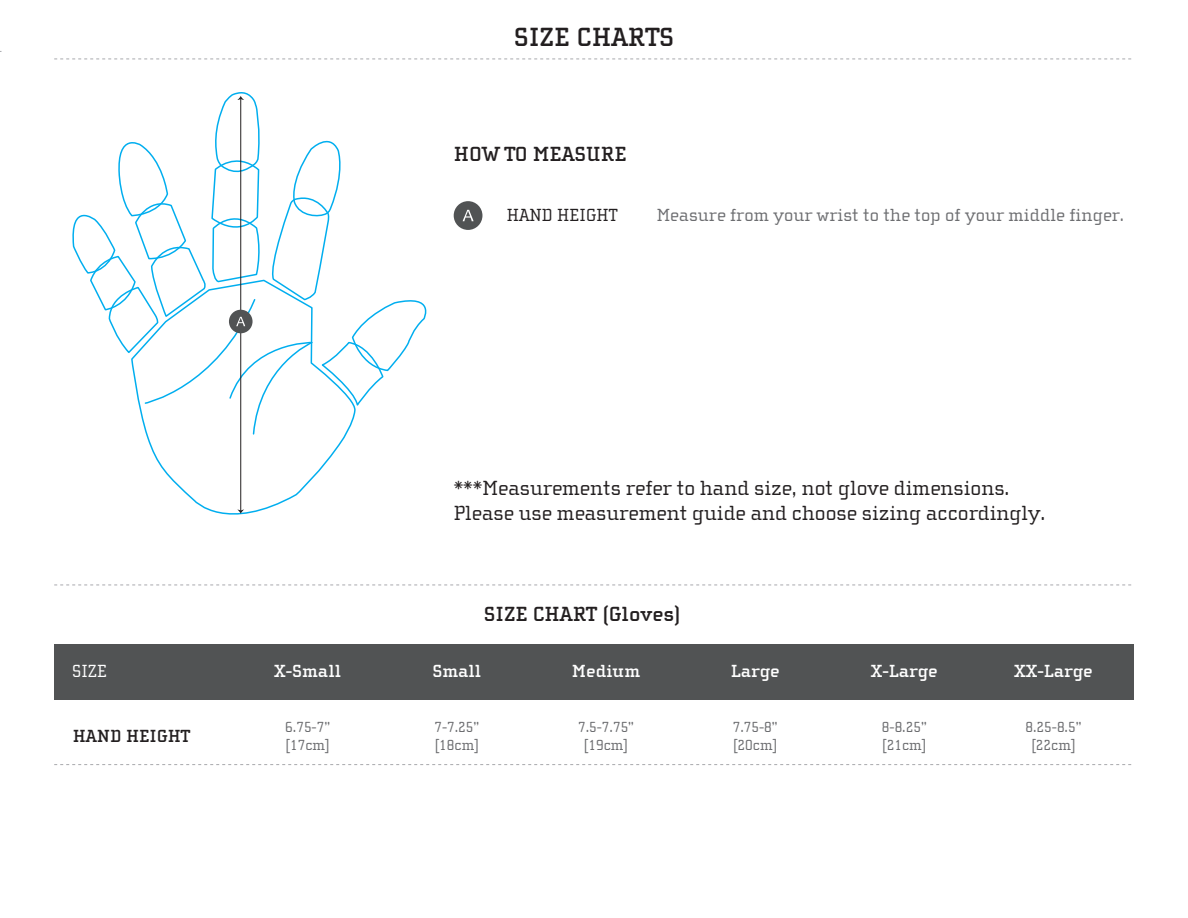
<style>
.page{position:relative;width:1188px;height:918px;background:#fff}
.page>*{position:absolute;margin:0;border:0;box-sizing:border-box;transform-origin:0 0}
.t1{font:700 27px "Cholla Slab";color:#231f20}
.t2{font:21px/25.2px "Cholla Slab";color:#231f20}
.t3{font:700 21px "Cholla Slab";color:#231f20}
.t4{font:18px "Cholla Slab";letter-spacing:.005em;color:#6c6d70}
.t5{font:700 18px "Cholla Slab";color:#fff}
.t6{font:18px "Cholla Slab";color:#231f20}
.t7{font:700 18px "Cholla Slab";color:#231f20}
.t8{font:18px "Cholla Slab";color:#fff}
.t9{font:15px/18px "Cholla Slab";color:#6c6d70}
</style>
<div class="page">
<svg style="left:54px;top:59px;width:1077px;height:1px"></svg>
<svg style="left:54px;top:585px;width:1077px;height:1px"></svg>
<div style="left:54px;top:644px;width:1079px;height:55px;background:#515354"></div>
<div style="left:454px;top:201px;width:28px;height:29px;background:#515354;border-radius:50%"></div>
<svg style="left:463px;top:210px;width:11px;height:11px"></svg>
<svg style="left:54px;top:764px;width:1078px;height:1px"></svg>
<svg style="left:130px;top:436px;width:228px;height:150px"></svg>
<hr style="left:240px;top:99px;width:1px;height:412px;background:#231f20">
<svg style="left:237px;top:510px;width:7px;height:4px"></svg>
<svg style="left:72px;top:92px;width:355px;height:344px"></svg>
<p class="t1" style="left:514px;top:22px;width:162px">SIZE CHARTS</p>
<p class="t3" style="left:454px;top:143px;width:174px">HOW TO MEASURE</p>
<p class="t6" style="left:507px;top:205px;width:112px">HAND HEIGHT</p>
<p class="t4" style="left:657px;top:205px;width:469px">Measure from your wrist to the top of your middle finger.</p>
<p class="t8" style="left:72px;top:661px;width:36px">SIZE</p>
<p class="t7" style="left:73px;top:726px;width:119px">HAND HEIGHT</p>
<p class="t5" style="left:274px;top:661px;width:69px">X-Small</p>
<p class="t9" style="left:285px;top:718px;width:46px">6.75-7” [17cm]</p>
<p class="t2" style="left:454px;top:476px;width:593px">***Measurements refer to hand size, not glove dimensions.<br>Please use measurement guide and choose sizing accordingly.</p>
<p class="t3" style="left:484px;top:602px;width:198px">SIZE CHART (Gloves)</p>
<p class="t5" style="left:432px;top:661px;width:50px">Small</p>
<p class="t5" style="left:572px;top:661px;width:70px">Medium</p>
<p class="t5" style="left:731px;top:661px;width:50px">Large</p>
<p class="t5" style="left:871px;top:661px;width:68px">X-Large</p>
<p class="t5" style="left:1014px;top:661px;width:80px">XX-Large</p>
<p class="t9" style="left:434px;top:718px;width:46px">7-7.25” [18cm]</p>
<p class="t9" style="left:578px;top:718px;width:57px;text-align:center">7.5-7.75” [19cm]</p>
<p class="t9" style="left:733px;top:718px;width:46px">7.75-8” [20cm]</p>
<p class="t9" style="left:882px;top:718px;width:46px">8-8.25” [21cm]</p>
<p class="t9" style="left:1026px;top:718px;width:57px;text-align:center">8.25-8.5” [22cm]</p>
</div>
